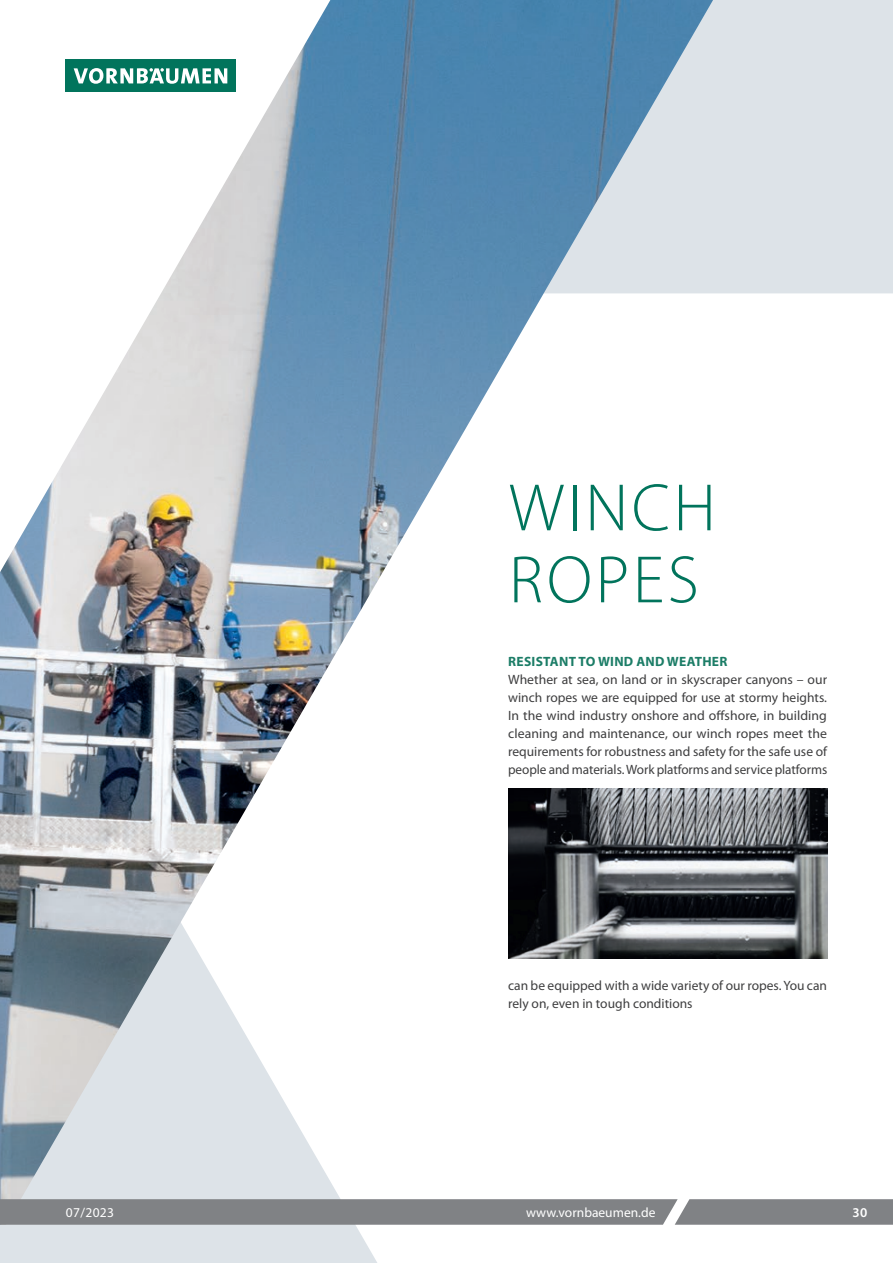
<style>
.page{position:relative;width:893px;height:1263px;background:#fff}
.page>*{position:absolute;margin:0;border:0;box-sizing:border-box;transform-origin:0 0}
.t1{font:300 67.5px/72px "Myriad Pro";letter-spacing:.05em;color:#01745c}
.t2{font:13.5px/18px "Myriad Pro";color:#3e3e3f;text-align:justify}
.t3{font:13.5px "Myriad Pro";color:#fff}
.t4{font:700 13.5px "Myriad Pro";letter-spacing:.02em;color:#1c7d67}
.t5{font:600 13.5px "Myriad Pro";color:#fff}
</style>
<div class="page">
<div style="left:713px;top:0;width:180px;height:293px;background:#dde3e8"></div>
<div style="left:0;top:1225px;width:377px;height:38px;background:#dde3e8"></div>
<img style="left:0;top:0;width:713px;height:1199px">
<img style="left:508px;top:789px;width:319px;height:170px">
<div style="left:66px;top:60px;width:170px;height:32px;background:#01745c"></div>
<svg style="left:74px;top:68px;width:153px;height:16px"></svg>
<svg style="left:0;top:1199px;width:893px;height:26px;background:#838588"></svg>
<h1 class="t1" style="left:509px;top:471px;width:209px">WINCH<br>ROPES</h1>
<p class="t4" style="left:508px;top:653px;width:221px">RESISTANT TO WIND AND WEATHER</p>
<p class="t2" style="left:508px;top:670px;width:321px">Whether at sea, on land or in skyscraper canyons – our winch ropes we are equipped for use at stormy heights.<br>In the wind industry onshore and offshore, in building cleaning and maintenance, our winch ropes meet the requirements for robustness and safety for the safe use of people and materials. Work platforms and service platforms</p>
<p class="t2" style="left:508px;top:976px;width:320px">can be equipped with a wide variety of our ropes. You can rely on, even in tough conditions</p>
<p class="t3" style="left:526px;top:1204px;width:131px">www.vornbaeumen.de</p>
<p class="t3" style="left:66px;top:1204px;width:50px">07/2023</p>
<p class="t5" style="left:853px;top:1204px;width:16px">30</p>
</div>
